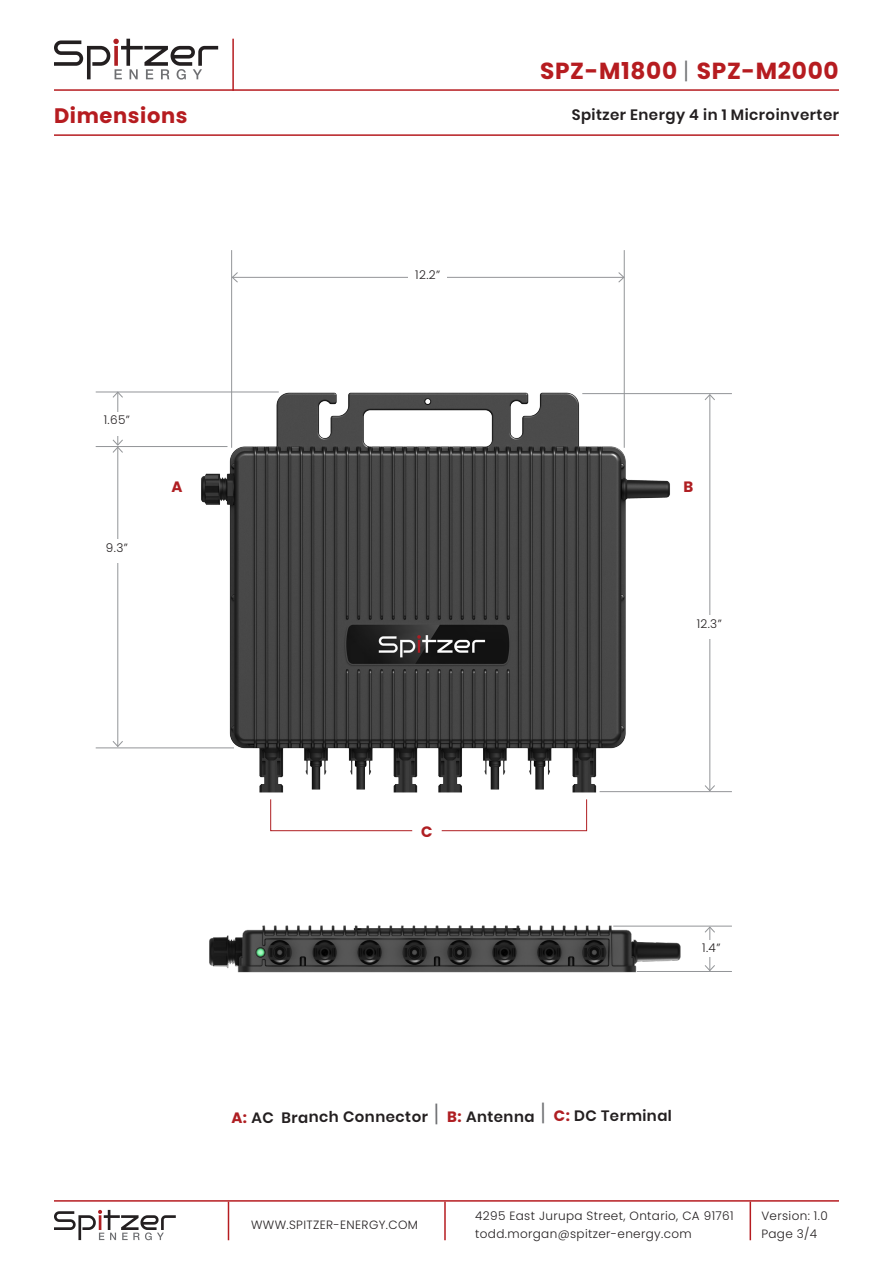
<style>
.page{position:relative;width:893px;height:1263px;background:#fff}
.page>*{position:absolute;margin:0;border:0;box-sizing:border-box;transform-origin:0 0}
.t1{font:700 23.25px "Poppins";letter-spacing:.03em;color:#b61c20}
.t2{font:700 21px "Poppins";letter-spacing:.03em;color:#b61c20}
.t3{font:600 15px "Poppins";letter-spacing:.025em;color:#231f20}
.t4{font:700 15px "Poppins";color:#af1e22}
.t5{font:300 12px "Poppins";letter-spacing:.03em;color:#231f20}
.s1{font-weight:300;color:#6c6d70}
.s2{font-weight:700;color:#af1e22}
.s3{font-weight:300;font-size:23.25px;color:#6c6d70}
</style>
<div class="page">
<img style="left:209px;top:925px;width:480px;height:48px">
<img style="left:184px;top:375px;width:504px;height:433px">
<hr style="left:54px;top:134px;width:785px;height:2px;background:#b61c20">
<svg style="left:54px;top:39px;width:164px;height:41px"></svg>
<hr style="left:54px;top:89px;width:785px;height:2px;background:#b61c20">
<hr style="left:232px;top:39px;width:2px;height:52px;background:#b61c20">
<hr style="left:624px;top:250px;width:1px;height:198px;background:#939598">
<hr style="left:231px;top:250px;width:1px;height:198px;background:#939598">
<hr style="left:582px;top:393px;width:150px;height:1px;background:#939598">
<hr style="left:96px;top:747px;width:138px;height:1px;background:#939598">
<hr style="left:600px;top:791px;width:132px;height:1px;background:#939598">
<hr style="left:613px;top:926px;width:119px;height:1px;background:#939598">
<hr style="left:637px;top:971px;width:95px;height:1px;background:#939598">
<hr style="left:96px;top:446px;width:131px;height:1px;background:#939598">
<hr style="left:96px;top:392px;width:183px;height:1px;background:#939598">
<hr style="left:709px;top:395px;width:1px;height:396px;background:#939598">
<svg style="left:704px;top:394px;width:12px;height:7px"></svg>
<svg style="left:704px;top:784px;width:12px;height:8px"></svg>
<hr style="left:709px;top:927px;width:1px;height:43px;background:#939598">
<svg style="left:704px;top:926px;width:12px;height:7px"></svg>
<svg style="left:704px;top:964px;width:11px;height:7px"></svg>
<hr style="left:117px;top:447px;width:1px;height:299px;background:#939598">
<svg style="left:112px;top:740px;width:11px;height:7px"></svg>
<hr style="left:117px;top:392px;width:1px;height:53px;background:#939598">
<svg style="left:112px;top:439px;width:11px;height:14px"></svg>
<svg style="left:112px;top:391px;width:12px;height:7px"></svg>
<hr style="left:232px;top:277px;width:392px;height:1px;background:#939598">
<svg style="left:231px;top:271px;width:8px;height:12px"></svg>
<svg style="left:618px;top:271px;width:7px;height:12px"></svg>
<div style="left:408px;top:266px;width:39px;height:24px;background:#fff"></div>
<div style="left:690px;top:615px;width:39px;height:24px;background:#fff"></div>
<div style="left:692px;top:940px;width:39px;height:16px;background:#fff"></div>
<div style="left:97px;top:539px;width:39px;height:24px;background:#fff"></div>
<div style="left:97px;top:412px;width:39px;height:23px;background:#fff"></div>
<div style="left:270px;top:799px;width:317px;height:32px;border:1px solid #af1e22"></div>
<div style="left:412px;top:821px;width:30px;height:25px;background:#fff"></div>
<hr style="left:54px;top:1200px;width:785px;height:2px;background:#b61c20">
<svg style="left:54px;top:1210px;width:122px;height:30px"></svg>
<hr style="left:444px;top:1202px;width:2px;height:38px;background:#b61c20">
<hr style="left:228px;top:1202px;width:1px;height:38px;background:#b61c20">
<hr style="left:750px;top:1202px;width:1px;height:38px;background:#b61c20">
<p class="t2" style="left:54px;top:103px;width:135px">Dimensions</p>
<p class="t5" style="left:104px;top:413px;width:28px">1.65”</p>
<p class="t5" style="left:415px;top:268px;width:26px">12.2”</p>
<p class="t1" style="left:540px;top:57px;width:300px">SPZ-M1800 <span class="s1">|</span> SPZ-M2000</p>
<p class="t3" style="left:572px;top:106px;width:269px">Spitzer Energy 4 in 1 Microinverter</p>
<p class="t5" style="left:106px;top:541px;width:23px">9.3”</p>
<p class="t4" style="left:172px;top:478px;width:13px">A</p>
<p class="t4" style="left:683px;top:478px;width:11px">B</p>
<p class="t5" style="left:697px;top:617px;width:27px">12.3”</p>
<p class="t4" style="left:421px;top:823px;width:13px">C</p>
<p class="t5" style="left:702px;top:941px;width:20px">1.4”</p>
<p class="t3" style="left:231px;top:1108px;width:442px"><span class="s2">A:</span> AC Branch Connector <span class="s3">|</span> <span class="s2">B:</span> Antenna <span class="s3">|</span> <span class="s2">C:</span> DC Terminal</p>
<p class="t5" style="left:251px;top:1218px;width:168px">WWW.SPITZER-ENERGY.COM</p>
<p class="t5" style="left:475px;top:1209px;width:260px">4295 East Jurupa Street, Ontario, CA 91761</p>
<p class="t5" style="left:475px;top:1227px;width:218px">todd.morgan@spitzer-energy.com</p>
<p class="t5" style="left:761px;top:1209px;width:68px">Version: 1.0</p>
<p class="t5" style="left:761px;top:1227px;width:57px">Page 3/4</p>
</div>
